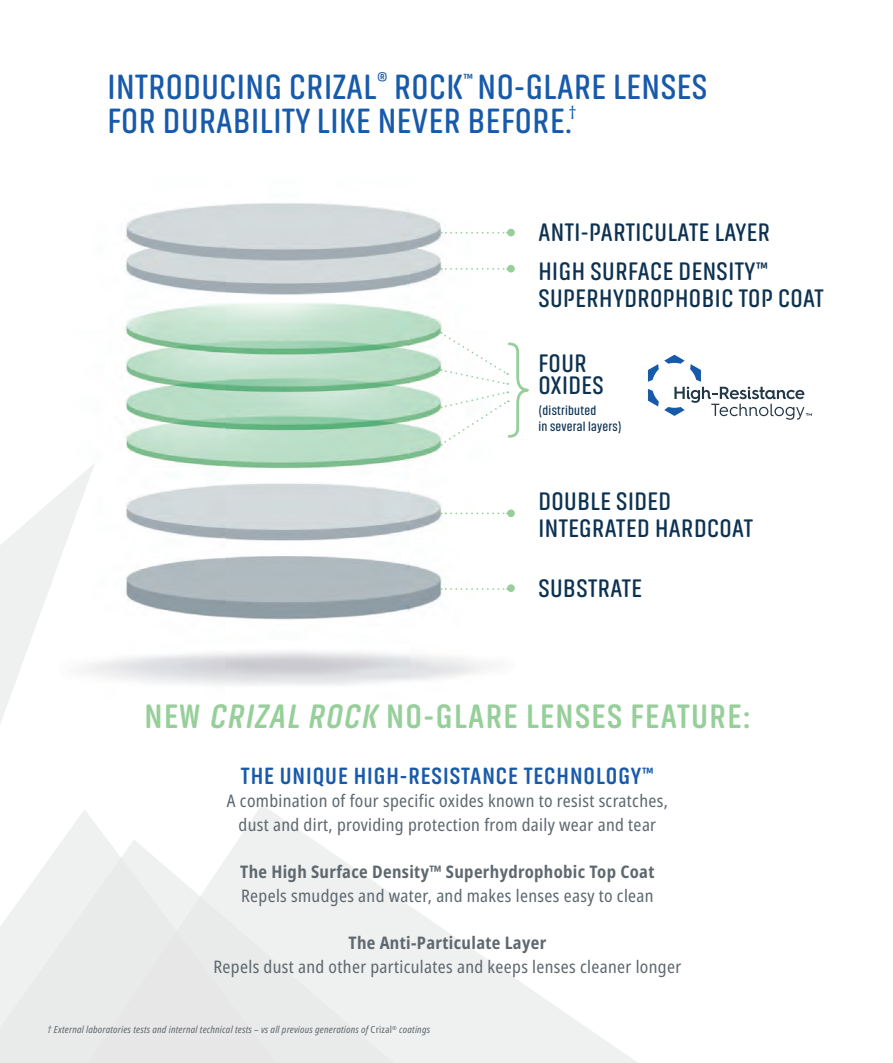
<style>
.page{position:relative;width:893px;height:1063px;background:#fff}
.page>*{position:absolute;margin:0;border:0;box-sizing:border-box;transform-origin:0 0}
.t1{font:600 36px "Akhand Soft";letter-spacing:.015em;color:#185aaa}
.t2{font:700 34.5px "Akhand Soft";letter-spacing:.04em;color:#97cf9a}
.t3{font:600 25.95px/27px "Akhand Soft";letter-spacing:.02em;color:#0d3251}
.t4{font:700 24px "Akhand Soft";letter-spacing:.04em;color:#185aaa}
.t5{font:condensed 17.4px "Noto Sans";letter-spacing:.02em;color:#5e686f}
.t6{font:700 condensed 17.4px "Noto Sans";letter-spacing:.02em;color:#5e686f}
.t7{font:600 13.05px/15.6px "Akhand Soft";letter-spacing:.02em;color:#0d3251}
.t8{font:italic condensed 9.75px "Noto Sans";letter-spacing:.02em;color:#5e686f}
.s1{font-style:italic}
.s2{font-style:normal}
</style>
<div class="page">
<svg style="left:0;top:508px;width:638px;height:555px"></svg>
<img style="left:44px;top:203px;width:490px;height:498px">
<svg style="left:441px;top:513px;width:66px;height:1px"></svg>
<svg style="left:441px;top:268px;width:66px;height:2px"></svg>
<svg style="left:441px;top:588px;width:66px;height:2px"></svg>
<div style="left:507px;top:509px;width:8px;height:8px;background:#97cf9a;border-radius:50%"></div>
<div style="left:507px;top:265px;width:8px;height:8px;background:#97cf9a;border-radius:50%"></div>
<div style="left:507px;top:584px;width:8px;height:8px;background:#97cf9a;border-radius:50%"></div>
<svg style="left:648px;top:355px;width:164px;height:65px"></svg>
<svg style="left:441px;top:332px;width:93px;height:114px"></svg>
<svg style="left:441px;top:232px;width:66px;height:2px"></svg>
<div style="left:507px;top:229px;width:8px;height:7px;background:#97cf9a;border-radius:50%"></div>
<p class="t1" style="left:107px;top:68px;width:602px">INTRODUCING CRIZAL<sup>®</sup> ROCK<sup>™</sup> NO-GLARE LENSES</p>
<p class="t1" style="left:107px;top:101px;width:471px">FOR DURABILITY LIKE NEVER BEFORE.<sup>†</sup></p>
<p class="t3" style="left:538px;top:219px;width:233px">ANTI-PARTICULATE LAYER</p>
<p class="t3" style="left:538px;top:257px;width:287px">HIGH SURFACE DENSITY™<br>SUPERHYDROPHOBIC TOP COAT</p>
<p class="t3" style="left:538px;top:352px;width:67px;line-height:22.2px">FOUR<br>OXIDES</p>
<p class="t7" style="left:538px;top:403px;width:85px">(distributed<br>in several layers)</p>
<p class="t3" style="left:538px;top:488px;width:134px">DOUBLE SIDED</p>
<p class="t3" style="left:538px;top:515px;width:216px">INTEGRATED HARDCOAT</p>
<p class="t3" style="left:538px;top:575px;width:105px">SUBSTRATE</p>
<p class="t2" style="left:145px;top:698px;width:607px">NEW <span class="s1">CRIZAL ROCK</span> NO-GLARE LENSES FEATURE:</p>
<p class="t4" style="left:241px;top:763px;width:415px">THE UNIQUE HIGH-RESISTANCE TECHNOLOGY™</p>
<p class="t5" style="left:227px;top:789px;width:442px">A combination of four specific oxides known to resist scratches,</p>
<p class="t5" style="left:239px;top:813px;width:419px">dust and dirt, providing protection from daily wear and tear</p>
<p class="t6" style="left:240px;top:859px;width:416px">The High Surface Density™ Superhydrophobic Top Coat</p>
<p class="t5" style="left:241px;top:883px;width:414px">Repels smudges and water, and makes lenses easy to clean</p>
<p class="t6" style="left:348px;top:930px;width:199px">The Anti-Particulate Layer</p>
<p class="t5" style="left:213px;top:954px;width:469px">Repels dust and other particulates and keeps lenses cleaner longer</p>
<p class="t8" style="left:48px;top:1023px;width:384px">† External laboratories tests and internal technical tests – vs all previous generations of <span class="s2">Crizal</span><sup>®</sup> coatings</p>
</div>
